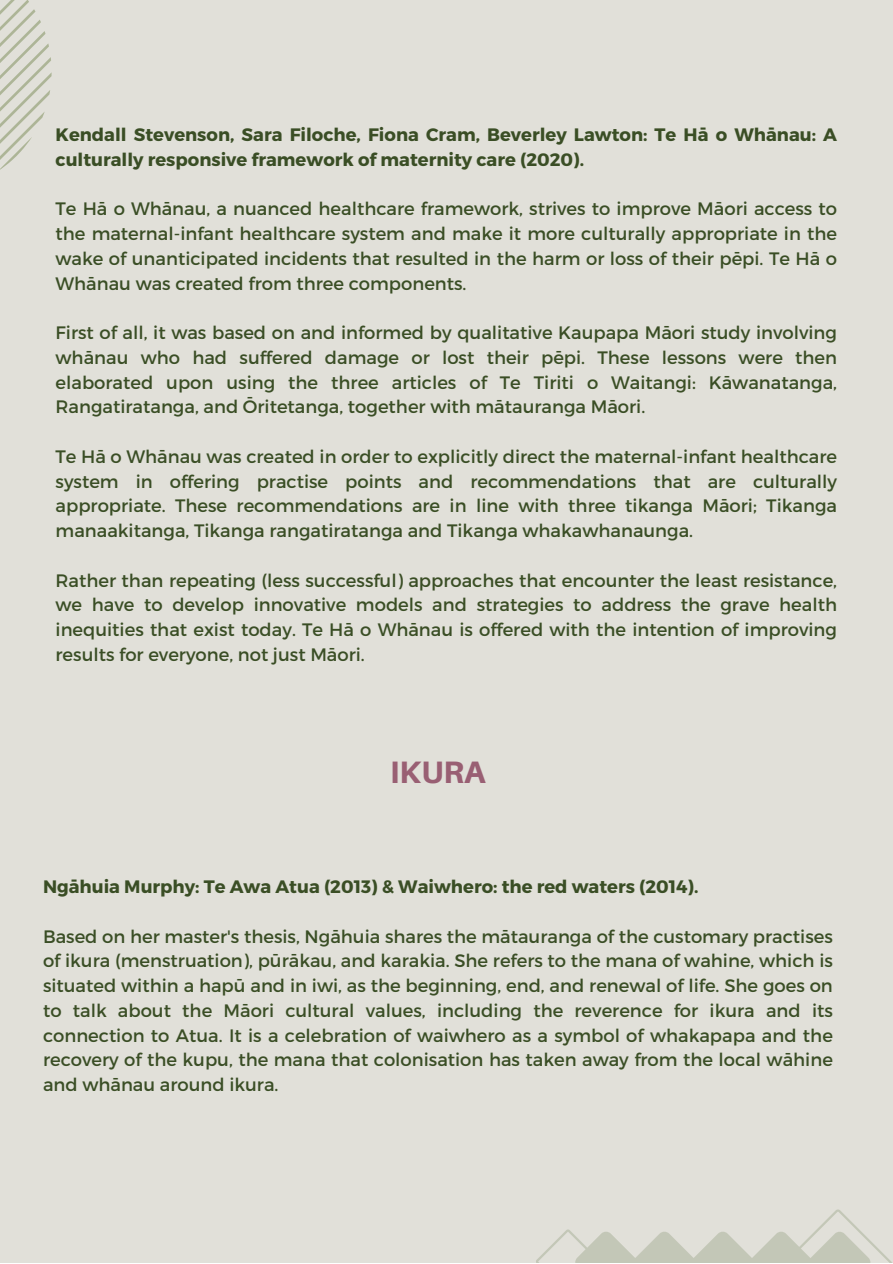
<style>
.page{position:relative;width:893px;height:1264px;background:#fff}
.page>*{position:absolute;margin:0;border:0;box-sizing:border-box;transform-origin:0 0}
.t1{font:800 31.05px "Aileron";color:#995f73}
.t2{font:18px/24.8px "Montserrat";color:#3a4e25;text-align:justify}
.t3{font:700 18px/24.8px "Montserrat";color:#3a4e25}
</style>
<div class="page">
<div style="left:0;top:0;width:892px;height:1262px;background:#e1e0d9"></div>
<svg style="left:0;top:0;width:51px;height:170px"></svg>
<svg style="left:536px;top:1209px;width:355px;height:53px"></svg>
<p class="t3" style="left:56px;top:121px;width:783px">Kendall Stevenson, Sara Filoche, Fiona Cram, Beverley Lawton: Te Hā o Whānau: A culturally responsive framework of maternity care (2020).</p>
<p class="t2" style="left:56px;top:196px;width:783px">Te Hā o Whānau, a nuanced healthcare framework, strives to improve Māori access to the maternal-infant healthcare system and make it more culturally appropriate in the wake of unanticipated incidents that resulted in the harm or loss of their pēpi. Te Hā o Whānau was created from three components.</p>
<p class="t2" style="left:56px;top:319px;width:783px">First of all, it was based on and informed by qualitative Kaupapa Māori study involving whānau who had suffered damage or lost their pēpi. These lessons were then elaborated upon using the three articles of Te Tiriti o Waitangi: Kāwanatanga, Rangatiratanga, and Ōritetanga, together with mātauranga Māori.</p>
<p class="t2" style="left:56px;top:443px;width:783px">Te Hā o Whānau was created in order to explicitly direct the maternal-infant healthcare system in offering practise points and recommendations that are culturally appropriate. These recommendations are in line with three tikanga Māori; Tikanga manaakitanga, Tikanga rangatiratanga and Tikanga whakawhanaunga.</p>
<p class="t2" style="left:56px;top:567px;width:783px">Rather than repeating (less successful) approaches that encounter the least resistance, we have to develop innovative models and strategies to address the grave health inequities that exist today. Te Hā o Whānau is offered with the intention of improving results for everyone, not just Māori.</p>
<p class="t1" style="left:390px;top:753px;width:97px">IKURA</p>
<p class="t3" style="left:43px;top:873px;width:657px">Ngāhuia Murphy: Te Awa Atua (2013) &amp; Waiwhero: the red waters (2014).</p>
<p class="t2" style="left:43px;top:923px;width:791px">Based on her master's thesis, Ngāhuia shares the mātauranga of the customary practises of ikura (menstruation), pūrākau, and karakia. She refers to the mana of wahine, which is situated within a hapū and in iwi, as the beginning, end, and renewal of life. She goes on to talk about the Māori cultural values, including the reverence for ikura and its connection to Atua. It is a celebration of waiwhero as a symbol of whakapapa and the recovery of the kupu, the mana that colonisation has taken away from the local wāhine and whānau around ikura.</p>
</div>
